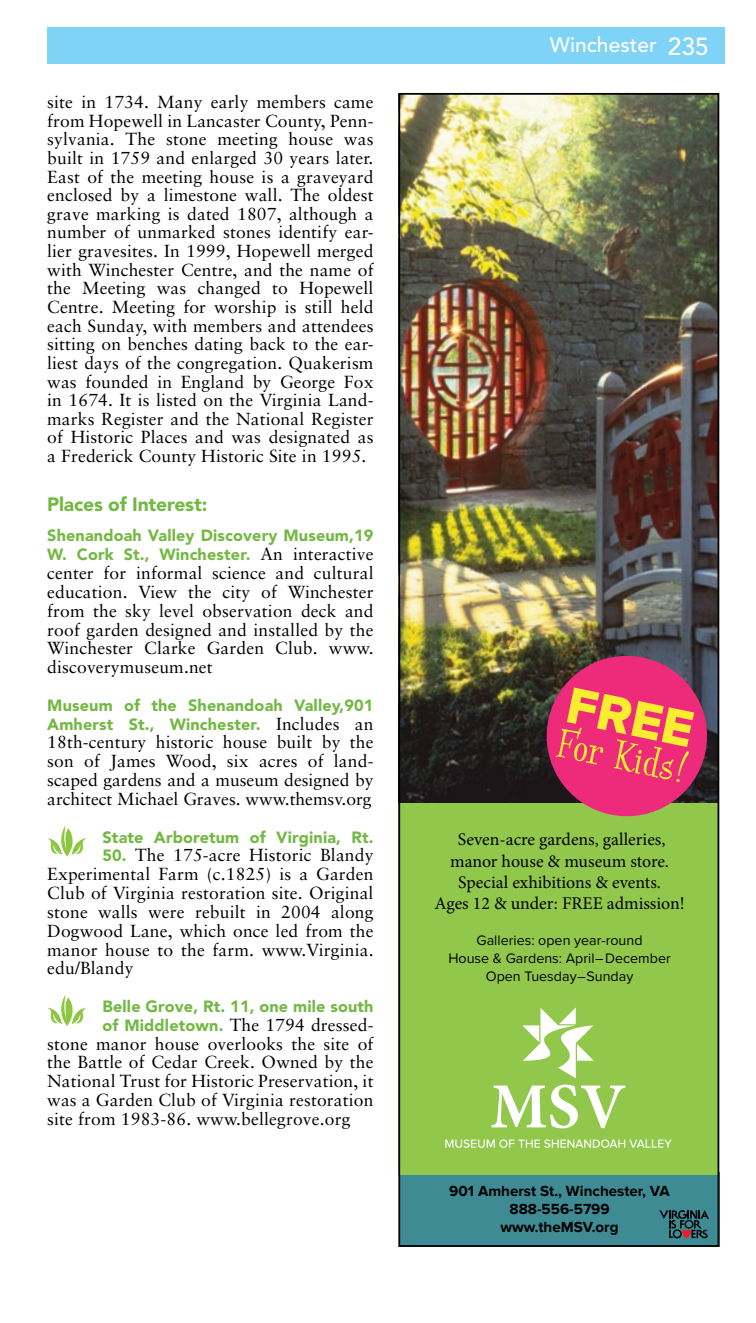
<style>
.page{position:relative;width:756px;height:1323px;background:#fff}
.page>*{position:absolute;margin:0;border:0;box-sizing:border-box;transform-origin:0 0}
.t1{font:52.85px "Proxima Nova Extrabld";color:#f9ed32}
.t2{font:42.88px "Sheree";color:#f9ed32}
.t3{font:500 21px "Avenir";color:#fff}
.t4{font:900 19.25px "Avenir";letter-spacing:-.01em;color:#74b844}
.t5{font:17.85px/21.3px "Minion Pro";color:#000;text-align:center}
.t6{font:17.5px/18.7px "Sabon";letter-spacing:.01em;color:#000;text-align:justify}
.t7{font:900 16.1px/18.7px "Avenir";letter-spacing:.01em;color:#74b844}
.t8{font:700 15.22px/18.2px "Proxima Nova";color:#000;text-align:center}
.t9{font:14.35px/17.8px "Proxima Nova";color:#000;text-align:center}
.s1{font-family:"Sabon";font-weight:400;font-size:17.5px;color:#000}
.s2{font-family:"Avenir";font-weight:900;font-size:16.1px;color:#74b844}
.s3{font-size:24.5px}
</style>
<div class="page">
<svg style="left:47px;top:825px;width:39px;height:32px"></svg>
<svg style="left:47px;top:994px;width:39px;height:32px"></svg>
<div style="left:399px;top:1172px;width:320px;height:75px;background:#3e8b94"></div>
<div style="left:398px;top:803px;width:321px;height:372px;background:#91c84c"></div>
<svg style="left:522px;top:1007px;width:72px;height:71px"></svg>
<svg style="left:445px;top:1139px;width:227px;height:9px"></svg>
<svg style="left:492px;top:1085px;width:133px;height:43px"></svg>
<img style="left:401px;top:96px;width:315px;height:707px">
<svg style="left:547px;top:656px;width:160px;height:160px;background:#cb336c"></svg>
<svg style="left:659px;top:1210px;width:50px;height:28px"></svg>
<div style="left:398px;top:93px;width:321px;height:1154px;border:2px solid #000"></div>
<div style="left:48px;top:27px;width:677px;height:36px;background:#7ed3f7"></div>
<p class="t6" style="left:47px;top:92px;width:328px">site in 1734. Many early members came from Hopewell in Lancaster County, Penn&shy;sylvania. The stone meeting house was built in 1759 and enlarged 30 years later.<br>East of the meeting house is a graveyard enclosed by a limestone wall. The oldest grave marking is dated 1807, although a number of unmarked stones identify ear&shy;lier gravesites. In 1999, Hopewell merged with Winchester Centre, and the name of the Meeting was changed to Hopewell Centre. Meeting for worship is still held each Sunday, with members and attendees sitting on benches dating back to the ear&shy;liest days of the congregation. Quakerism was founded in England by George Fox in 1674. It is listed on the Virginia Land&shy;marks Register and the National Register of Historic Places and was designated as a Frederick County Historic Site in 1995.</p>
<p class="t4" style="left:47px;top:493px;width:162px">Places of Interest:</p>
<p class="t7" style="left:47px;top:526px;width:328px">Shenandoah Valley Discovery Museum,19<br>W. Cork St., Winchester. <span class="s1">An interactive</span></p>
<p class="t6" style="left:47px;top:563px;width:328px">center for informal science and cultural education. View the city of Winchester from the sky level observation deck and roof garden designed and installed by the Winchester Clarke Garden Club. www. discoverymuseum.net</p>
<p class="t7" style="left:47px;top:696px;width:328px">Museum of the Shenandoah Valley,901<br>Amherst St., Winchester. <span class="s1">Includes an</span></p>
<p class="t6" style="left:47px;top:733px;width:328px">18th-century historic house built by the son of James Wood, six acres of land&shy;scaped gardens and a museum designed by architect Michael Graves. www.themsv.org</p>
<p class="t7" style="left:103px;top:828px;width:273px">State Arboretum of Virginia, Rt.</p>
<p class="t6" style="left:47px;top:846px;width:328px;text-indent:55px"><span class="s2">50.</span> The 175-acre Historic Blandy Experimental Farm (c.1825) is a Garden Club of Virginia restoration site. Original stone walls were rebuilt in 2004 along Dogwood Lane, which once led from the manor house to the farm. www.Virginia. edu/Blandy</p>
<p class="t7" style="left:103px;top:997px;width:273px">Belle Grove, Rt. 11, one mile south</p>
<p class="t6" style="left:47px;top:1015px;width:328px;text-indent:55px"><span class="s2">of Middletown.</span> The 1794 dressed&shy;stone manor house overlooks the site of the Battle of Cedar Creek. Owned by the National Trust for Historic Preservation, it was a Garden Club of Virginia restoration site from 1983-86. www.bellegrove.org</p>
<p class="t3" style="left:550px;top:33px;width:160px">Winchester <span class="s3">235</span></p>
<h1 class="t1" style="left:574px;top:674px;width:125px;rotate:12deg">FREE</h1>
<h2 class="t2" style="left:563px;top:718px;width:142px;rotate:12deg">For Kids!</h2>
<p class="t5" style="left:434px;top:829px;width:252px">Seven-acre gardens, galleries, manor house &amp; museum store.<br>Special exhibitions &amp; events.<br>Ages 12 &amp; under: FREE admission!</p>
<p class="t9" style="left:448px;top:932px;width:224px">Galleries: open year-round<br>House &amp; Gardens: April–December<br>Open Tuesday–Sunday</p>
<p class="t8" style="left:449px;top:1182px;width:222px">901 Amherst St., Winchester, VA<br>888-556-5799 www.theMSV.org</p>
</div>
